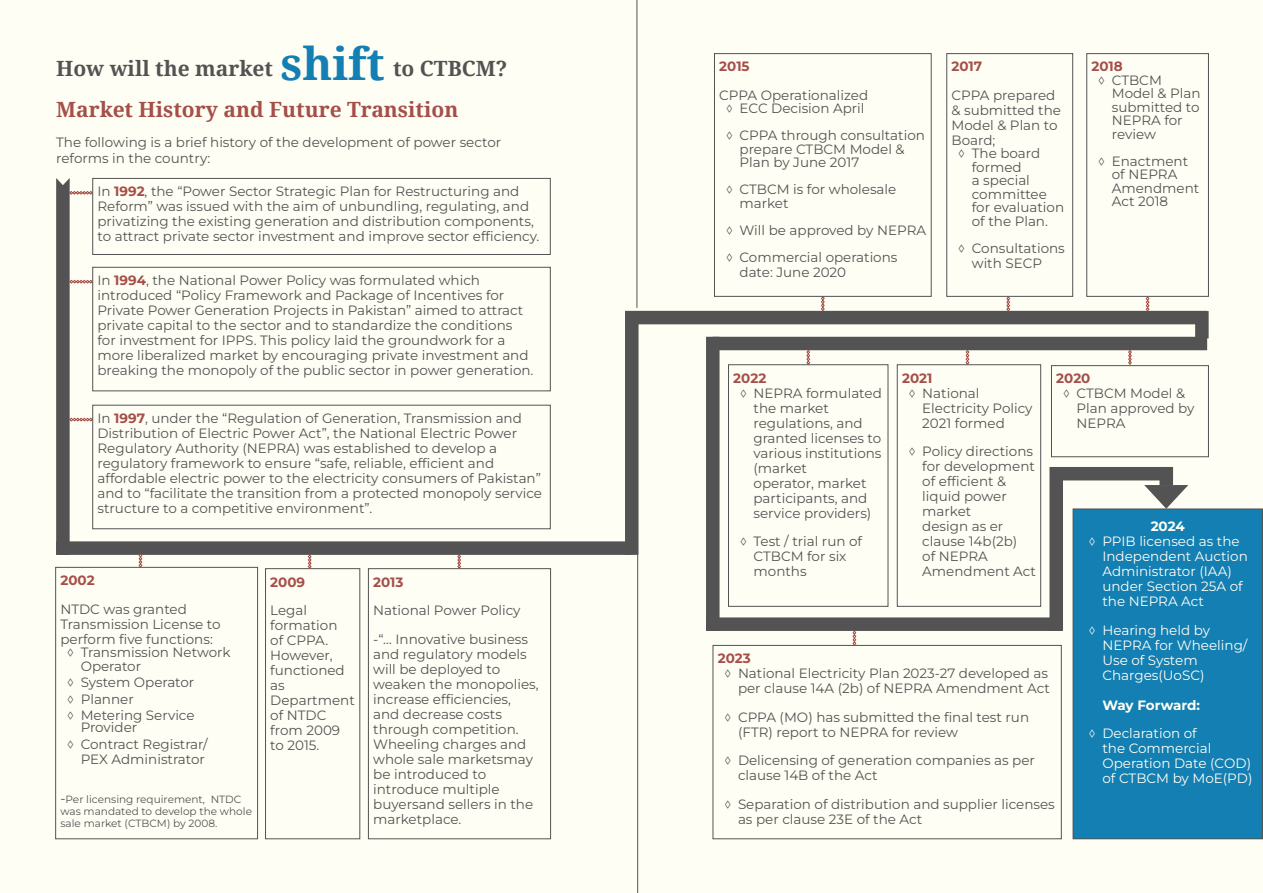
<style>
.page{position:relative;width:1263px;height:893px;background:#fffef4}
.page>*{position:absolute;margin:0;border:0;box-sizing:border-box;transform-origin:0 0}
.Headings{font:700 45px "Noto Serif";color:#137fb3}
.Headings-2{font:700 21px "Noto Serif";color:#a54f49}
.Headings-3{font:700 21px "Noto Serif";color:#535353}
.Body_in_Boxes{font:13.5px/15px "Montserrat";color:#535353}
.t1{font:13.5px/15px "Montserrat";color:#fffef4}
.Headings-4{font:13.5px/16.5px "Montserrat";color:#535353}
.Body_in_Boxes-2{font:700 13.5px "Montserrat";color:#a54f49}
.Body_in_Boxes-3{font:700 13.5px "Montserrat";letter-spacing:-.01em;color:#fffef4}
.Body_in_Boxes-4{font:10.5px/12px "Montserrat";color:#535353}
.s1{font-weight:700;color:#a54f49}
.s2{font-size:13.5px}
</style>
<div class="page">
<hr style="left:636px;top:0;width:1px;height:308px;background:#535353">
<hr style="left:637px;top:555px;width:1px;height:338px;background:#535353">
<div style="left:56px;top:178px;width:14px;height:377px;background:#535353"></div>
<div style="left:56px;top:541px;width:576px;height:14px;background:#535353"></div>
<div style="left:625px;top:318px;width:13px;height:237px;background:#535353"></div>
<svg style="left:56px;top:178px;width:14px;height:7px"></svg>
<svg style="left:69px;top:191px;width:24px;height:3px"></svg>
<svg style="left:69px;top:280px;width:24px;height:3px"></svg>
<svg style="left:69px;top:418px;width:24px;height:3px"></svg>
<svg style="left:139px;top:553px;width:3px;height:14px"></svg>
<svg style="left:308px;top:555px;width:3px;height:13px"></svg>
<svg style="left:457px;top:555px;width:4px;height:13px"></svg>
<div style="left:93px;top:178px;width:457px;height:77px;border:1px solid #535353"></div>
<div style="left:93px;top:267px;width:457px;height:124px;border:1px solid #535353"></div>
<div style="left:93px;top:405px;width:457px;height:124px;border:1px solid #535353"></div>
<div style="left:55px;top:567px;width:203px;height:272px;border:1px solid #535353"></div>
<div style="left:265px;top:568px;width:95px;height:271px;border:1px solid #535353"></div>
<div style="left:368px;top:568px;width:183px;height:271px;border:1px solid #535353"></div>
<div style="left:1195px;top:311px;width:13px;height:27px;background:#535353"></div>
<div style="left:706px;top:337px;width:13px;height:294px;background:#535353"></div>
<div style="left:1049px;top:467px;width:14px;height:164px;background:#535353"></div>
<div style="left:1159px;top:467px;width:14px;height:18px;background:#535353"></div>
<svg style="left:1144px;top:485px;width:44px;height:24px"></svg>
<div style="left:625px;top:311px;width:582px;height:13px;background:#535353"></div>
<div style="left:713px;top:337px;width:494px;height:13px;background:#535353"></div>
<div style="left:706px;top:617px;width:355px;height:14px;background:#535353"></div>
<div style="left:1061px;top:467px;width:112px;height:13px;background:#535353"></div>
<svg style="left:821px;top:297px;width:3px;height:14px"></svg>
<svg style="left:1006px;top:297px;width:4px;height:14px"></svg>
<svg style="left:1146px;top:297px;width:3px;height:14px"></svg>
<svg style="left:966px;top:350px;width:3px;height:15px"></svg>
<svg style="left:806px;top:350px;width:4px;height:15px"></svg>
<svg style="left:853px;top:631px;width:3px;height:14px"></svg>
<svg style="left:1128px;top:350px;width:4px;height:15px"></svg>
<div style="left:714px;top:53px;width:217px;height:244px;border:1px solid #535353"></div>
<div style="left:946px;top:53px;width:127px;height:244px;border:1px solid #535353"></div>
<div style="left:1086px;top:53px;width:122px;height:244px;border:1px solid #535353"></div>
<div style="left:1051px;top:365px;width:157px;height:92px;border:1px solid #535353"></div>
<div style="left:897px;top:365px;width:144px;height:241px;border:1px solid #535353"></div>
<div style="left:728px;top:365px;width:160px;height:241px;border:1px solid #535353"></div>
<div style="left:713px;top:645px;width:348px;height:194px;border:1px solid #535353"></div>
<div style="left:1073px;top:509px;width:189px;height:330px;background:#137fb3"></div>
<div style="left:1073px;top:509px;width:189px;height:330px;border:1px solid #535353"></div>
<p class="Headings" style="left:280px;top:32px;width:106px">shift</p>
<p class="Headings-3" style="left:56px;top:54px;width:218px">How will the market</p>
<p class="Headings-3" style="left:393px;top:54px;width:116px">to CTBCM?</p>
<p class="Headings-2" style="left:56px;top:94px;width:404px">Market History and Future Transition</p>
<p class="Headings-4" style="left:56px;top:133px;width:447px">The following is a brief history of the development of power sector reforms in the country:</p>
<p class="Body_in_Boxes" style="left:97px;top:184px;width:443px">In <span class="s1">1992</span>, the “Power Sector Strategic Plan for Restructuring and Reform” was issued with the aim of unbundling, regulating, and privatizing the existing generation and distribution components, to attract private sector investment and improve sector efficiency.</p>
<p class="Body_in_Boxes" style="left:97px;top:272px;width:437px">In <span class="s1">1994</span>, the National Power Policy was formulated which introduced “Policy Framework and Package of Incentives for Private Power Generation Projects in Pakistan” aimed to attract private capital to the sector and to standardize the conditions for investment for IPPS. This policy laid the groundwork for a more liberalized market by encouraging private investment and breaking the monopoly of the public sector in power generation.</p>
<p class="Body_in_Boxes" style="left:97px;top:410px;width:446px">In <span class="s1">1997</span>, under the “Regulation of Generation, Transmission and Distribution of Electric Power Act”, the National Electric Power Regulatory Authority (NEPRA) was established to develop a regulatory framework to ensure “safe, reliable, efficient and affordable electric power to the electricity consumers of Pakistan” and to “facilitate the transition from a protected monopoly service structure to a competitive environment”.</p>
<p class="Body_in_Boxes-2" style="left:60px;top:571px;width:36px">2002</p>
<p class="Body_in_Boxes" style="left:60px;top:601px;width:162px">NTDC was granted<br>Transmission License to perform five functions:</p>
<p class="Body_in_Boxes" style="left:81px;top:645px;width:151px;line-height:13.5px;text-indent:-14px">◊ Transmission Network<br>Operator</p>
<p class="Body_in_Boxes" style="left:67px;top:675px;width:129px">◊ System Operator</p>
<p class="Body_in_Boxes" style="left:67px;top:691px;width:68px">◊ Planner</p>
<p class="Body_in_Boxes" style="left:81px;top:709px;width:115px;line-height:12px;text-indent:-14px">◊ Metering Service<br>Provider</p>
<p class="Body_in_Boxes" style="left:67px;top:736px;width:142px;text-align:right">◊ Contract Registrar/<br>PEX Administrator</p>
<p class="Body_in_Boxes-4" style="left:60px;top:793px;width:193px"><span class="s2">-</span>Per licensing requirement, NTDC was mandated to develop the whole sale market (CTBCM) by 2008.</p>
<p class="Body_in_Boxes-2" style="left:270px;top:573px;width:36px">2009</p>
<p class="Body_in_Boxes" style="left:270px;top:602px;width:86px">Legal formation<br>of CPPA.<br>However, functioned as<br>Department of NTDC from 2009 to 2015.</p>
<p class="Body_in_Boxes-2" style="left:373px;top:573px;width:32px">2013</p>
<p class="Body_in_Boxes" style="left:373px;top:602px;width:149px">National Power Policy</p>
<p class="Body_in_Boxes" style="left:373px;top:631px;width:167px">-“… Innovative business and regulatory models will be deployed to weaken the monopolies, increase efficiencies, and decrease costs through competition.<br>Wheeling charges and whole sale marketsmay be introduced to introduce multiple buyersand sellers in the marketplace.</p>
<p class="Body_in_Boxes-2" style="left:719px;top:58px;width:32px">2015</p>
<p class="Body_in_Boxes" style="left:719px;top:87px;width:150px">CPPA Operationalized</p>
<p class="Body_in_Boxes" style="left:726px;top:101px;width:140px">◊ ECC Decision April</p>
<p class="Body_in_Boxes" style="left:739px;top:129px;width:187px;line-height:13.5px;text-indent:-14px">◊ CPPA through consultation prepare CTBCM Model &amp;<br>Plan by June 2017</p>
<p class="Body_in_Boxes" style="left:739px;top:183px;width:158px;line-height:13.5px;text-indent:-14px">◊ CTBCM is for wholesale market</p>
<p class="Body_in_Boxes" style="left:726px;top:222px;width:202px">◊ Will be approved by NEPRA</p>
<p class="Body_in_Boxes" style="left:739px;top:249px;width:159px;text-indent:-14px">◊ Commercial operations date: June 2020</p>
<p class="Body_in_Boxes-2" style="left:951px;top:58px;width:32px">2017</p>
<p class="Body_in_Boxes" style="left:951px;top:87px;width:111px">CPPA prepared &amp; submitted the<br>Model &amp; Plan to<br>Board;</p>
<p class="Body_in_Boxes" style="left:972px;top:147px;width:94px;line-height:13.5px;text-indent:-14px">◊ The board formed<br>a special committee for evaluation of the Plan.</p>
<p class="Body_in_Boxes" style="left:972px;top:240px;width:95px;text-indent:-14px">◊ Consultations with SECP</p>
<p class="Body_in_Boxes-2" style="left:1091px;top:58px;width:33px">2018</p>
<p class="Body_in_Boxes" style="left:1112px;top:73px;width:90px;line-height:13.5px;text-indent:-14px">◊ CTBCM<br>Model &amp; Plan submitted to<br>NEPRA for review</p>
<p class="Body_in_Boxes" style="left:1112px;top:154px;width:89px;line-height:13.5px;text-indent:-14px">◊ Enactment of NEPRA<br>Amendment<br>Act 2018</p>
<p class="Body_in_Boxes-2" style="left:902px;top:369px;width:32px">2021</p>
<p class="Body_in_Boxes" style="left:922px;top:385px;width:112px;text-indent:-14px">◊ National<br>Electricity Policy<br>2021 formed</p>
<p class="Body_in_Boxes" style="left:922px;top:443px;width:115px;text-indent:-14px">◊ Policy directions for development of efficient &amp; liquid power market<br>design as er clause 14b(2b)<br>of NEPRA<br>Amendment Act</p>
<p class="Body_in_Boxes-2" style="left:733px;top:369px;width:35px">2022</p>
<p class="Body_in_Boxes" style="left:753px;top:385px;width:130px;text-indent:-14px">◊ NEPRA formulated the market regulations, and granted licenses to various institutions (market<br>operator, market participants, and service providers)</p>
<p class="Body_in_Boxes" style="left:753px;top:533px;width:110px;text-indent:-14px">◊ Test / trial run of<br>CTBCM for six months</p>
<p class="Body_in_Boxes-2" style="left:1056px;top:370px;width:36px">2020</p>
<p class="Body_in_Boxes" style="left:1076px;top:386px;width:119px;text-indent:-14px">◊ CTBCM Model &amp;<br>Plan approved by<br>NEPRA</p>
<p class="Body_in_Boxes-3" style="left:1151px;top:517px;width:36px">2024</p>
<p class="t1" style="left:1102px;top:533px;width:147px;text-indent:-14px">◊ PPIB licensed as the<br>Independent Auction<br>Administrator (IAA) under Section 25A of the NEPRA Act</p>
<p class="t1" style="left:1102px;top:622px;width:147px;text-indent:-14px">◊ Hearing held by<br>NEPRA for Wheeling/<br>Use of System<br>Charges(UoSC)</p>
<p class="Body_in_Boxes-3" style="left:1102px;top:696px;width:99px">Way Forward:</p>
<p class="t1" style="left:1102px;top:725px;width:152px;text-indent:-14px">◊ Declaration of<br>the Commercial<br>Operation Date (COD) of CTBCM by MoE(PD)</p>
<p class="Body_in_Boxes-2" style="left:718px;top:649px;width:35px">2023</p>
<p class="Body_in_Boxes" style="left:724px;top:666px;width:327px;text-align:right">◊ National Electricity Plan 2023-27 developed as per clause 14A (2b) of NEPRA Amendment Act</p>
<p class="Body_in_Boxes" style="left:738px;top:709px;width:293px;text-indent:-14px">◊ CPPA (MO) has submitted the final test run (FTR) report to NEPRA for review</p>
<p class="Body_in_Boxes" style="left:738px;top:753px;width:298px;text-indent:-14px">◊ Delicensing of generation companies as per clause 14B of the Act</p>
<p class="Body_in_Boxes" style="left:738px;top:796px;width:318px;text-indent:-14px">◊ Separation of distribution and supplier licenses as per clause 23E of the Act</p>
</div>
